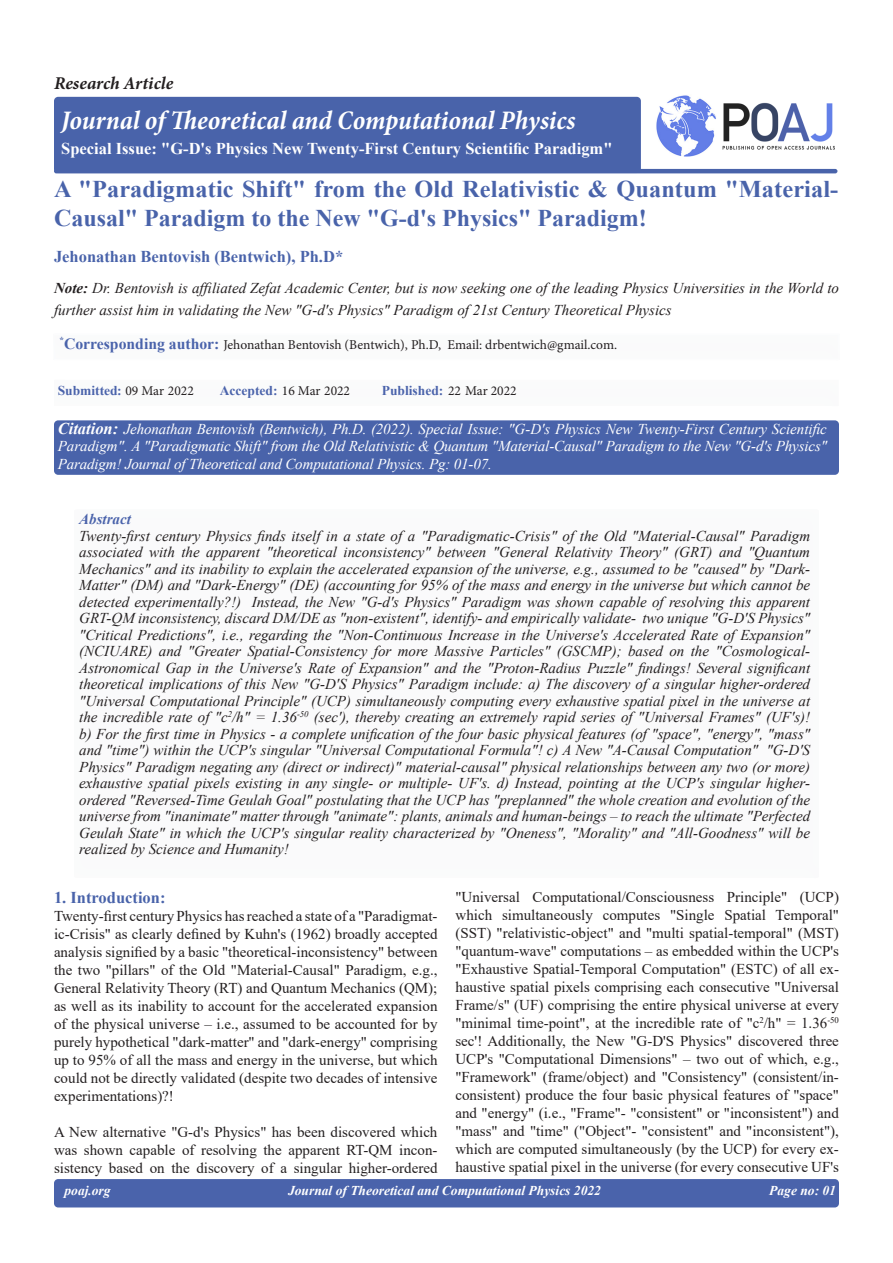
<style>
.page{position:relative;width:893px;height:1263px;background:#fff}
.page>*{position:absolute;margin:0;border:0;box-sizing:border-box;transform-origin:0 0}
.t1{font:italic 700 condensed 27px "Minion Pro";letter-spacing:-.005em;color:#fff}
.t2{font:700 24px/28.8px "Times New Roman";letter-spacing:.005em;color:#4963aa}
.t3{font:italic 700 18px "Minion Pro";color:#231f20}
.t4{font:700 16.5px "Times New Roman";color:#fff}
.t5{font:700 16.5px "Times New Roman";color:#4963aa}
.t6{font:italic 15px/16.5px "Times New Roman";color:#231f20}
.t7{font:15px/18px "Times New Roman";color:#231f20;text-align:justify}
.t8{font:italic 15px/16.5px "Times New Roman";letter-spacing:-.01em;color:#fff}
.t9{font:italic 700 15px "Times New Roman";color:#4a63ab}
.t10{font:13.5px "Minion Pro";letter-spacing:-.005em;color:#231f20}
.t11{font:italic 700 13.5px "Times New Roman";color:#fff}
.t12{font:700 13.5px "Times New Roman";color:#4a63ab}
.s1{font-weight:700}
.s2{font-family:"Times New Roman";font-weight:700;font-size:15.75px;color:#4a63ab}
.s3{font-family:"Minion Pro";font-weight:400;color:#231f20}
.s4{font-weight:700;font-size:16.5px}
</style>
<div class="page">
<hr style="left:54px;top:169px;width:783px;height:4px;background:#4963aa;border-radius:2px">
<div style="left:47px;top:327px;width:800px;height:40px;background:#fafbfb"></div>
<div style="left:54px;top:97px;width:587px;height:76px;background:#4963aa;border-radius:4px"></div>
<div style="left:71px;top:503px;width:750px;height:375px;background:#fafafb"></div>
<img style="left:656px;top:95px;width:178px;height:62px">
<div style="left:52px;top:373px;width:788px;height:35px;background:#fafbfb"></div>
<div style="left:54px;top:1179px;width:785px;height:28px;background:#4a63ab;border-radius:4px"></div>
<div style="left:54px;top:420px;width:785px;height:55px;background:#4963aa;border-radius:4px"></div>
<p class="t3" style="left:54px;top:71px;width:121px">Research Article</p>
<h1 class="t1" style="left:61px;top:101px;width:516px">Journal of Theoretical and Computational Physics</h1>
<p class="t4" style="left:61px;top:136px;width:553px">Special Issue: "G-D's Physics New Twenty-First Century Scientific Paradigm"</p>
<h2 class="t2" style="left:54px;top:174px;width:786px">A "Paradigmatic Shift" from the Old Relativistic &amp; Quantum "Material-<br>Causal" Paradigm to the New "G-d's Physics" Paradigm!</h2>
<p class="t5" style="left:54px;top:245px;width:291px">Jehonathan Bentovish (Bentwich), Ph.D*</p>
<p class="t6" style="left:54px;top:276px;width:786px;line-height:22.5px"><span class="s1">Note:</span> Dr. Bentovish is affiliated Zefat Academic Center, but is now seeking one of the leading Physics Universities in the World to further assist him in validating the New "G-d's Physics" Paradigm of 21st Century Theoretical Physics</p>
<p class="t10" style="left:59px;top:335px;width:559px"><sup>*</sup><span class="s2">Corresponding author:</span> Jehonathan Bentovish (Bentwich), Ph.D, Email: drbentwich@gmail.com.</p>
<p class="t12" style="left:58px;top:381px;width:137px">Submitted: <span class="s3">09 Mar 2022</span></p>
<p class="t12" style="left:220px;top:381px;width:132px">Accepted: <span class="s3">16 Mar 2022</span></p>
<p class="t12" style="left:382px;top:381px;width:136px">Published: <span class="s3">22 Mar 2022</span></p>
<p class="t8" style="left:58px;top:420px;width:771px"><span class="s4">Citation:</span> Jehonathan Bentovish (Bentwich), Ph.D. (2022). Special Issue: "G-D's Physics New Twenty-First Century Scientific<br>Paradigm". A "Paradigmatic Shift" from the Old Relativistic &amp; Quantum "Material-Causal" Paradigm to the New "G-d's Physics"</p>
<p class="t8" style="left:58px;top:455px;width:436px">Paradigm! Journal of Theoretical and Computational Physics. Pg: 01-07.</p>
<p class="t9" style="left:79px;top:509px;width:53px">Abstract</p>
<p class="t6" style="left:79px;top:527px;width:732px;text-align:justify">Twenty-first century Physics finds itself in a state of a "Paradigmatic-Crisis" of the Old "Material-Causal" Paradigm associated with the apparent "theoretical inconsistency" between "General Relativity Theory" (GRT) and "Quantum Mechanics" and its inability to explain the accelerated expansion of the universe, e.g., assumed to be "caused" by "Dark-Matter" (DM) and "Dark-Energy" (DE) (accounting for 95% of the mass and energy in the universe but which cannot be detected experimentally?!) Instead, the New "G-d's Physics" Paradigm was shown capable of resolving this apparent GRT-QM inconsistency, discard DM/DE as "non-existent", identify- and empirically validate- two unique "G-D'S Physics" "Critical Predictions", i.e., regarding the "Non-Continuous Increase in the Universe's Accelerated Rate of Expansion" (NCIUARE) and "Greater Spatial-Consistency for more Massive Particles" (GSCMP); based on the "Cosmological-Astronomical Gap in the Universe's Rate of Expansion" and the "Proton-Radius Puzzle" findings! Several significant theoretical implications of this New "G-D'S Physics" Paradigm include: a) The discovery of a singular higher-ordered "Universal Computational Principle" (UCP) simultaneously computing every exhaustive spatial pixel in the universe at the incredible rate of "c<sup>2</sup>/h" = 1.36<sup>-50</sup> (sec'), thereby creating an extremely rapid series of "Universal Frames" (UF's)! b) For the first time in Physics - a complete unification of the four basic physical features (of "space", "energy", "mass" and "time") within the UCP's singular "Universal Computational Formula"! c) A New "A-Causal Computation" "G-D'S Physics" Paradigm negating any (direct or indirect)" material-causal" physical relationships between any two (or more) exhaustive spatial pixels existing in any single- or multiple- UF's. d) Instead, pointing at the UCP's singular higher&shy;ordered "Reversed-Time Geulah Goal" postulating that the UCP has "preplanned" the whole creation and evolution of the universe from "inanimate" matter through "animate": plants, animals and human-beings – to reach the ultimate "Perfected Geulah State" in which the UCP's singular reality characterized by "Oneness", "Morality" and "All-Goodness" will be realized by Science and Humanity!</p>
<p class="t5" style="left:54px;top:885px;width:113px">1. Introduction:</p>
<p class="t7" style="left:54px;top:906px;width:385px">Twenty-first century Physics has reached a state of a "Paradigmat&shy;ic-Crisis" as clearly defined by Kuhn's (1962) broadly accepted analysis signified by a basic "theoretical-inconsistency" between the two "pillars" of the Old "Material-Causal" Paradigm, e.g., General Relativity Theory (RT) and Quantum Mechanics (QM); as well as its inability to account for the accelerated expansion of the physical universe – i.e., assumed to be accounted for by purely hypothetical "dark-matter" and "dark-energy" comprising up to 95% of all the mass and energy in the universe, but which could not be directly validated (despite two decades of intensive experimentations)?!</p>
<p class="t7" style="left:54px;top:1122px;width:385px">A New alternative "G-d's Physics" has been discovered which was shown capable of resolving the apparent RT-QM incon&shy;sistency based on the discovery of a singular higher-ordered</p>
<p class="t7" style="left:455px;top:887px;width:385px">"Universal Computational/Consciousness Principle" (UCP) which simultaneously computes "Single Spatial Temporal" (SST) "relativistic-object" and "multi spatial-temporal" (MST) "quantum-wave" computations – as embedded within the UCP's "Exhaustive Spatial-Temporal Computation" (ESTC) of all ex&shy;haustive spatial pixels comprising each consecutive "Universal Frame/s" (UF) comprising the entire physical universe at every "minimal time-point", at the incredible rate of "c<sup>2</sup>/h" = 1.36<sup>-50 </sup>sec'! Additionally, the New "G-D'S Physics" discovered three UCP's "Computational Dimensions" – two out of which, e.g., "Framework" (frame/object) and "Consistency" (consistent/in&shy;consistent) produce the four basic physical features of "space" and "energy" (i.e., "Frame"- "consistent" or "inconsistent") and "mass" and "time" ("Object"- "consistent" and "inconsistent"), which are computed simultaneously (by the UCP) for every ex&shy;haustive spatial pixel in the universe (for every consecutive UF's</p>
<p class="t11" style="left:65px;top:1181px;width:48px">poaj.org</p>
<p class="t11" style="left:288px;top:1181px;width:314px">Journal of Theoretical and Computational Physics 2022</p>
<p class="t11" style="left:769px;top:1181px;width:68px">Page no: 01</p>
</div>
